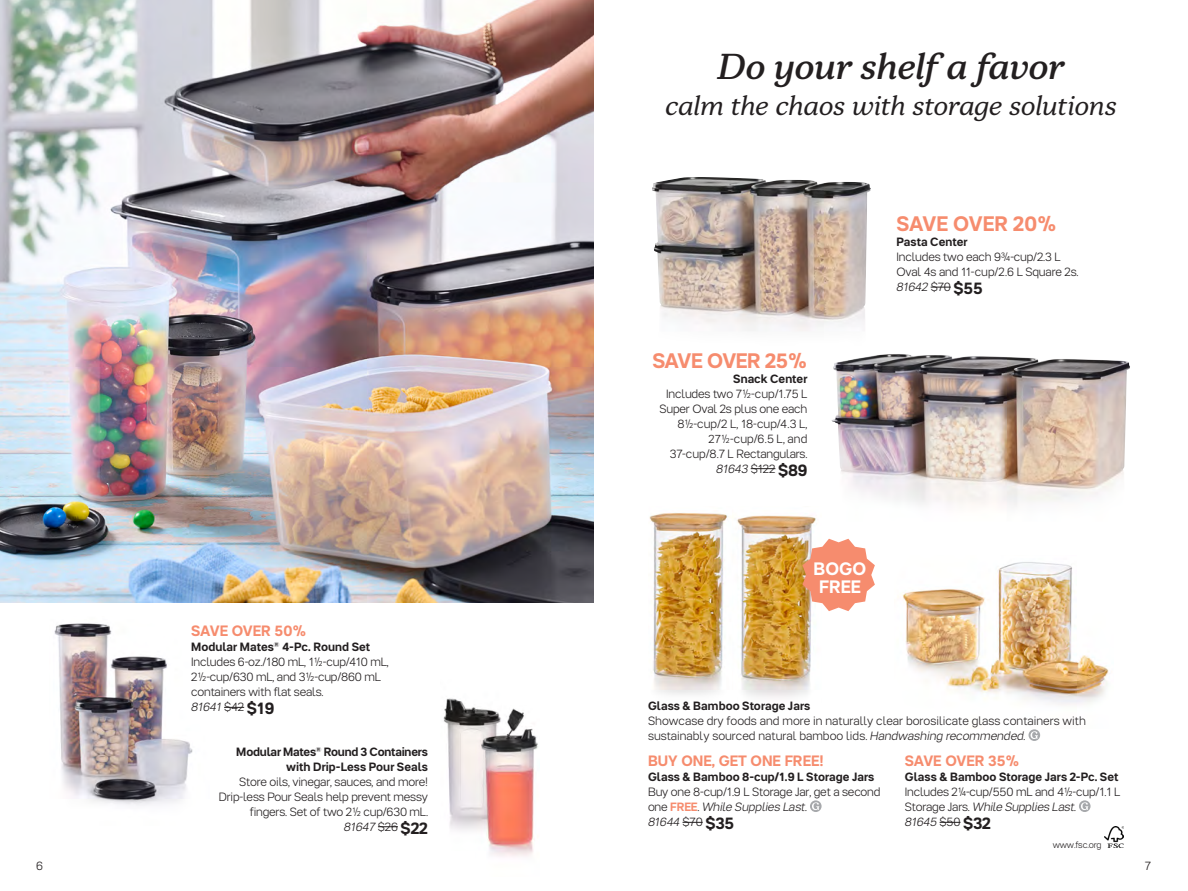
<style>
.page{position:relative;width:1188px;height:891px;background:#fff}
.page>*{position:absolute;margin:0;border:0;box-sizing:border-box;transform-origin:0 0}
.t1{font:36px "Tupper Serif 25 Meditalic";color:#231f20}
.t2{font:italic 27px "Tupper Serif 24";color:#231f20}
.t3{font:700 21px "Tupper PRO";color:#f68c6e}
.t4{font:700 21px "Tupper PRO";letter-spacing:-.02em;color:#f68c6e}
.t5{font:700 18px/18px "Tupper PRO";color:#fff;text-align:center}
.t6{font:700 15px "Tupper PRO";color:#f68c6e}
.t7{font:300 12px/15px "Tupper PRO";letter-spacing:-.015em;color:#231f20}
.t8{font:700 12px/15px "Tupper PRO";color:#231f20;text-align:right}
.t9{font:300 9px "Tupper PRO";letter-spacing:-.015em;color:#231f20}
.s1{font-weight:700}
.s2{font-style:italic}
.s3{font-weight:700;font-size:16.5px}
.s4{font-size:11.7px}
.s5{font-weight:700;color:#f68c6e}
</style>
<div class="page">
<img style="left:443px;top:698px;width:32px;height:133px">
<img style="left:0;top:0;width:594px;height:602px">
<img style="left:652px;top:177px;width:219px;height:154px">
<img style="left:831px;top:354px;width:299px;height:152px">
<img style="left:54px;top:623px;width:139px;height:183px">
<img style="left:737px;top:515px;width:79px;height:183px">
<img style="left:649px;top:513px;width:79px;height:182px">
<img style="left:898px;top:562px;width:211px;height:142px">
<img style="left:1104px;top:826px;width:19px;height:22px">
<img style="left:475px;top:708px;width:63px;height:149px">
<img style="left:482px;top:710px;width:55px;height:135px">
<svg style="left:802px;top:539px;width:73px;height:72px"></svg>
<svg style="left:931px;top:287px;width:20px;height:1px"></svg>
<svg style="left:751px;top:468px;width:24px;height:1px"></svg>
<svg style="left:1029px;top:729px;width:11px;height:12px"></svg>
<svg style="left:1031px;top:731px;width:7px;height:8px"></svg>
<svg style="left:810px;top:800px;width:12px;height:12px"></svg>
<svg style="left:812px;top:802px;width:7px;height:8px"></svg>
<svg style="left:683px;top:822px;width:20px;height:1px"></svg>
<svg style="left:1079px;top:800px;width:12px;height:12px"></svg>
<svg style="left:1081px;top:802px;width:7px;height:8px"></svg>
<svg style="left:940px;top:822px;width:20px;height:1px"></svg>
<svg style="left:224px;top:707px;width:20px;height:1px"></svg>
<svg style="left:378px;top:826px;width:20px;height:1px"></svg>
<h1 class="t1" style="left:718px;top:43px;width:348px">Do your shelf a favor</h1>
<h2 class="t2" style="left:665px;top:88px;width:453px">calm the chaos with storage solutions</h2>
<p class="t6" style="left:191px;top:622px;width:117px">SAVE OVER 50%</p>
<p class="t7" style="left:191px;top:640px;width:199px"><span class="s1">Modular Mates</span><sup>®</sup> <span class="s1">4-Pc. Round Set<br></span>Includes 6-oz./180 mL, 1½-cup/410 mL,<br>2½-cup/630 mL, and 3½-cup/860 mL containers with flat seals.<br><span class="s2">81641</span> $42 <span class="s3">$19</span></p>
<p class="t8" style="left:236px;top:744px;width:193px">Modular Mates<sup>®</sup> Round 3 Containers with Drip-Less Pour Seals</p>
<p class="t7" style="left:219px;top:774px;width:211px;text-align:right">Store oils, vinegar, sauces, and more!<br>Drip-less Pour Seals help prevent messy fingers. Set of two 2½ cup/630 mL.<br><span class="s2">81647</span> $26 <span class="s3">$22</span></p>
<h3 class="t4" style="left:652px;top:348px;width:157px">SAVE OVER 25%</h3>
<p class="t8" style="left:733px;top:371px;width:76px">Snack Center</p>
<p class="t7" style="left:659px;top:386px;width:150px;text-align:right">Includes two 7½-cup/1.75 L<br>Super Oval 2s plus one each<br>8½-cup/2 L, 18-cup/4.3 L,<br><span class="s4">27½-</span>cup/6.5 L, and<br>37-cup/8.7 L Rectangulars.<br><span class="s2">81643</span> $122 <span class="s3">$89</span></p>
<h3 class="t3" style="left:896px;top:212px;width:162px">SAVE OVER 20%</h3>
<p class="t8" style="left:896px;top:234px;width:73px">Pasta Center</p>
<p class="t7" style="left:896px;top:249px;width:184px">Includes two each 9¾-cup/2.3 L<br>Oval 4s and 11-cup/2.6 L Square 2s.<br><span class="s2">81642</span> $70 <span class="s3">$55</span></p>
<h3 class="t5" style="left:814px;top:560px;width:54px">BOGO<br>FREE</h3>
<p class="t8" style="left:648px;top:699px;width:164px">Glass &amp; Bamboo Storage Jars</p>
<p class="t7" style="left:648px;top:714px;width:439px">Showcase dry foods and more in naturally clear borosilicate glass containers with sustainably sourced natural bamboo lids. <span class="s2">Handwashing recommended.</span></p>
<p class="t6" style="left:648px;top:752px;width:177px">BUY ONE, GET ONE FREE!</p>
<p class="t8" style="left:648px;top:770px;width:228px">Glass &amp; Bamboo 8-cup/1.9 L Storage Jars</p>
<p class="t7" style="left:648px;top:785px;width:234px">Buy one 8-cup/1.9 L Storage Jar, get a second one <span class="s5">FREE</span>. <span class="s2">While Supplies Last.<br>81644</span> $70 <span class="s3">$35</span></p>
<p class="t6" style="left:905px;top:752px;width:116px">SAVE OVER 35%</p>
<p class="t8" style="left:905px;top:770px;width:215px">Glass &amp; Bamboo Storage Jars 2-Pc. Set</p>
<p class="t7" style="left:905px;top:785px;width:217px">Includes 21/4-cup/550 mL and 4½-cup/1.1 L<br>Storage Jars. <span class="s2">While Supplies Last.<br>81645</span> $50 <span class="s3">$32</span></p>
<p class="t9" style="left:1053px;top:839px;width:50px">www.fsc.org</p>
<p class="t7" style="left:36px;top:859px;width:8px">6</p>
<p class="t7" style="left:1145px;top:859px;width:8px">7</p>
</div>
